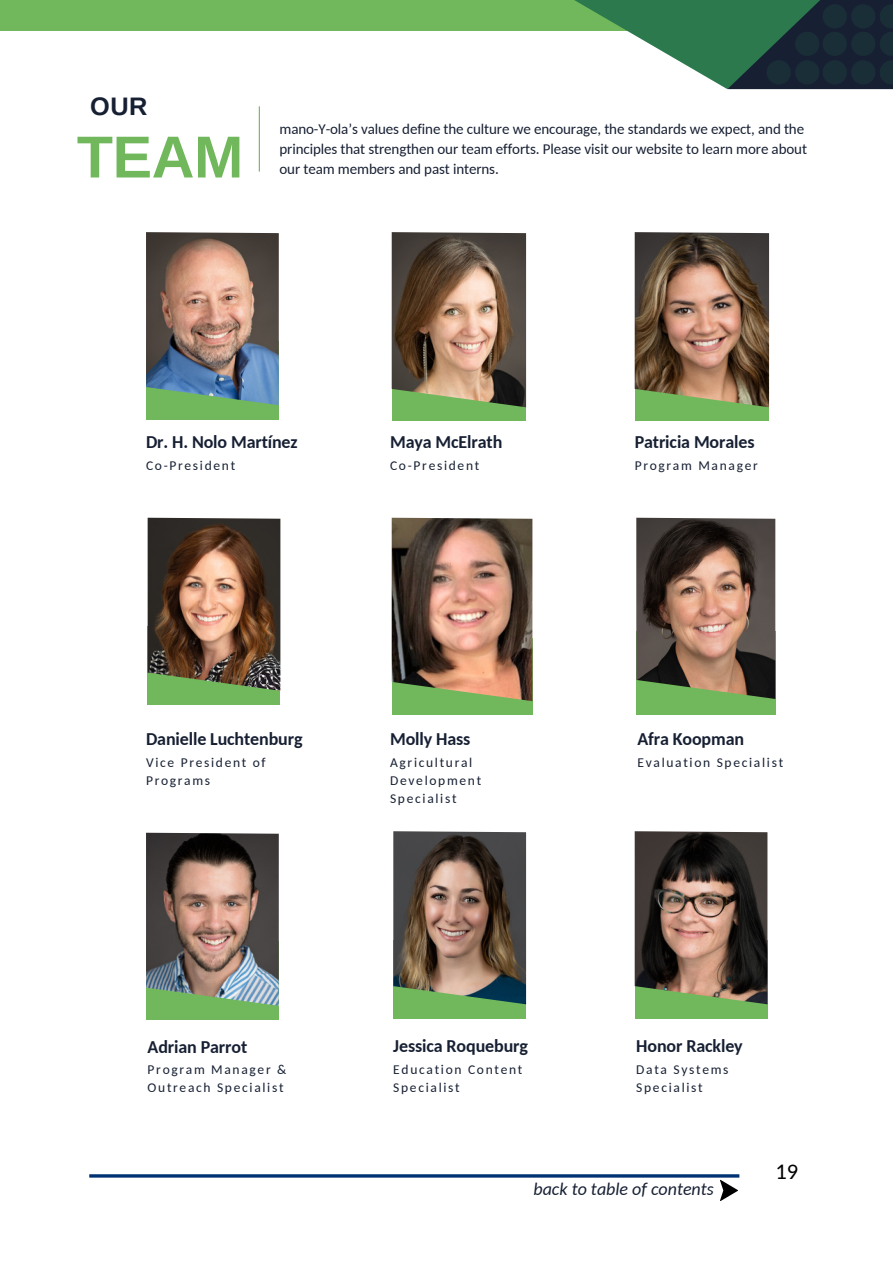
<style>
.page{position:relative;width:893px;height:1264px;background:#fff}
.page>*{position:absolute;margin:0;border:0;box-sizing:border-box;transform-origin:0 0}
.t1{font:700 59.25px "Arimo";color:#71b75b}
.t2{font:700 25.35px "Arimo";color:#172033}
.t3{font:22.5px "Carlito";color:#000}
.t4{font:700 18px "Carlito";letter-spacing:-.005em;color:#172033}
.t5{font:italic 18px "Carlito";color:#172033}
.t6{font:15px/20.2px "Carlito";letter-spacing:-.005em;color:#172033}
.t7{font:13.5px/18px "Carlito";letter-spacing:.125em;color:#172033}
</style>
<div class="page">
<hr style="left:89px;top:1174px;width:650px;height:3px;background:#003172">
<div style="left:0;top:0;width:700px;height:31px;background:#71b75b"></div>
<svg style="left:574px;top:0;width:318px;height:89px"></svg>
<div style="left:146px;top:341px;width:133px;height:78px;background:#71b75b"></div>
<img style="left:146px;top:232px;width:133px;height:173px">
<div style="left:391px;top:347px;width:134px;height:73px;background:#71b75b"></div>
<img style="left:391px;top:232px;width:135px;height:175px">
<div style="left:634px;top:347px;width:134px;height:73px;background:#71b75b"></div>
<img style="left:634px;top:232px;width:135px;height:175px">
<div style="left:391px;top:638px;width:141px;height:76px;background:#71b75b"></div>
<img style="left:391px;top:517px;width:141px;height:184px">
<div style="left:393px;top:940px;width:133px;height:78px;background:#71b75b"></div>
<img style="left:393px;top:831px;width:133px;height:173px">
<hr style="left:259px;top:106px;width:1px;height:66px;background:#71b75b">
<div style="left:148px;top:626px;width:132px;height:79px;background:#71b75b"></div>
<img style="left:148px;top:517px;width:132px;height:173px">
<div style="left:636px;top:631px;width:139px;height:84px;background:#71b75b"></div>
<img style="left:636px;top:517px;width:139px;height:182px">
<div style="left:634px;top:940px;width:133px;height:78px;background:#71b75b"></div>
<img style="left:634px;top:831px;width:133px;height:173px">
<div style="left:146px;top:941px;width:133px;height:79px;background:#71b75b"></div>
<img style="left:146px;top:832px;width:133px;height:173px">
<svg style="left:720px;top:1179px;width:18px;height:22px"></svg>
<h2 class="t2" style="left:90px;top:92px;width:59px">OUR</h2>
<h1 class="t1" style="left:77px;top:124px;width:168px">TEAM</h1>
<p class="t6" style="left:279px;top:120px;width:529px">mano-Y-ola’s values define the culture we encourage, the standards we expect, and the principles that strengthen our team efforts. Please visit our website to learn more about</p>
<p class="t6" style="left:279px;top:160px;width:221px">our team members and past interns.</p>
<h3 class="t4" style="left:146px;top:435px;width:153px">Dr. H. Nolo Martínez</h3>
<p class="t7" style="left:146px;top:457px;width:91px">Co-President</p>
<h3 class="t4" style="left:390px;top:435px;width:114px">Maya McElrath</h3>
<p class="t7" style="left:390px;top:457px;width:91px">Co-President</p>
<h3 class="t4" style="left:634px;top:435px;width:121px">Patricia Morales</h3>
<p class="t7" style="left:634px;top:457px;width:125px">Program Manager</p>
<h3 class="t4" style="left:146px;top:732px;width:158px">Danielle Luchtenburg</h3>
<p class="t7" style="left:146px;top:754px;width:121px">Vice President of<br>Programs</p>
<h3 class="t4" style="left:390px;top:732px;width:82px">Molly Hass</h3>
<p class="t7" style="left:390px;top:754px;width:93px">Agricultural<br>Development<br>Specialist</p>
<h3 class="t4" style="left:637px;top:732px;width:108px">Afra Koopman</h3>
<p class="t7" style="left:637px;top:754px;width:147px">Evaluation Specialist</p>
<h3 class="t4" style="left:148px;top:1039px;width:101px">Adrian Parrot</h3>
<p class="t7" style="left:148px;top:1061px;width:140px">Program Manager &amp;<br>Outreach Specialist</p>
<h3 class="t4" style="left:393px;top:1038px;width:136px">Jessica Roqueburg</h3>
<p class="t7" style="left:393px;top:1061px;width:130px">Education Content<br>Specialist</p>
<h3 class="t4" style="left:636px;top:1038px;width:108px">Honor Rackley</h3>
<p class="t7" style="left:636px;top:1061px;width:94px">Data Systems<br>Specialist</p>
<h3 class="t5" style="left:533px;top:1181px;width:182px">back to table of contents</h3>
<h3 class="t3" style="left:775px;top:1161px;width:24px">19</h3>
</div>
